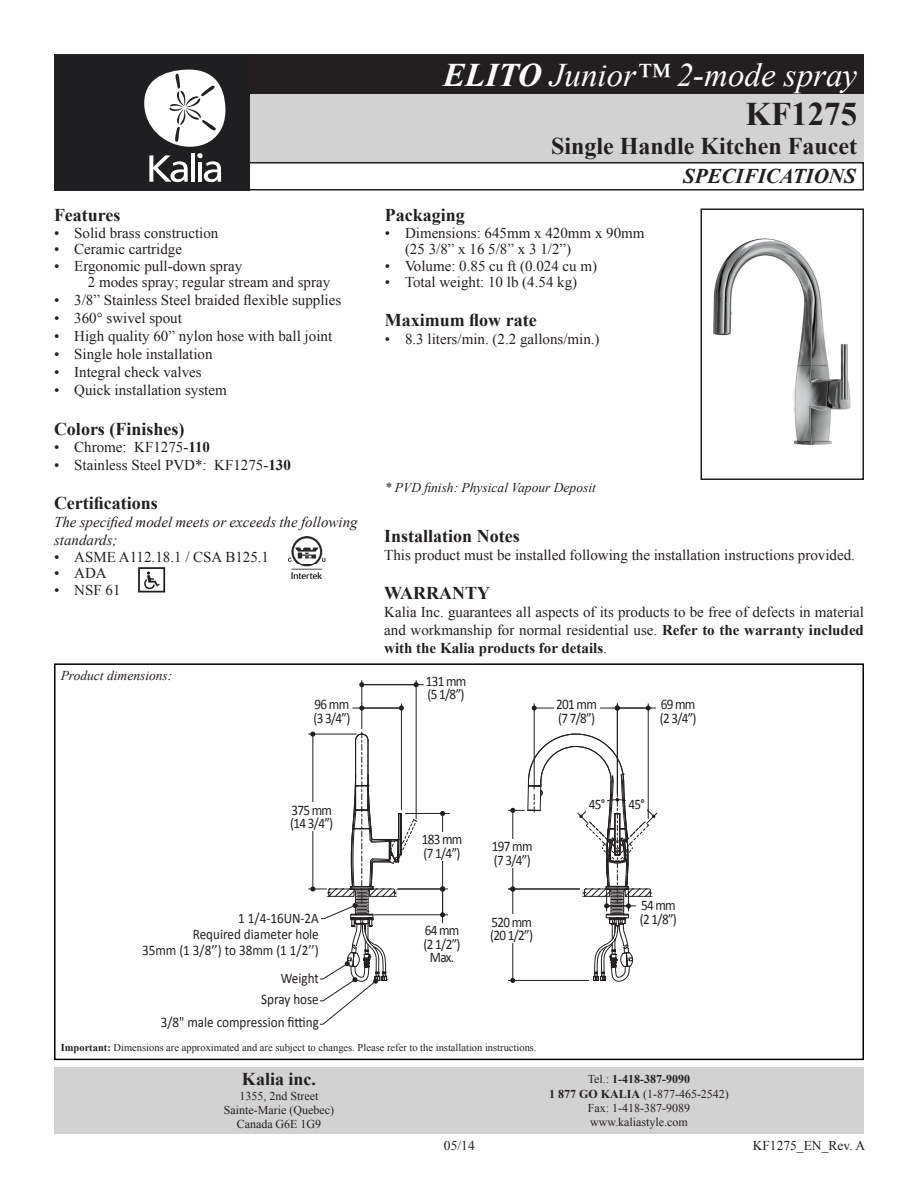
<style>
.page{position:relative;width:918px;height:1188px;background:#fff}
.page>*{position:absolute;margin:0;border:0;box-sizing:border-box;transform-origin:0 0}
.t1{font:italic 33px/39.3px "Times New Roman";color:#fff;text-align:right}
.t2{font:700 24px "Times New Roman";color:#231f20}
.t3{font:italic 700 21px "Times New Roman";color:#231f20}
.Spec-Description_Tit{font:700 18px "Times New Roman";color:#231f20}
.Spec-Description__FR{font:15px "Times New Roman";color:#231f20}
.Spec-Description_nor{font:15px/18px "Times New Roman";color:#231f20;text-align:justify}
.Spec-Description_nor-2{font:italic 15px/18px "Times New Roman";color:#231f20}
.t4{font:14.55px/13.5px "Calibri";letter-spacing:-.005em;color:#231f20;scale:.9 1}
.Spec-Description_Tit-2{font:italic 13.5px "Times New Roman";color:#231f20}
.date-file{font:13.5px "Times New Roman";color:#231f20}
.Spec-Description_nor-3{font:italic 13.5px "Times New Roman";color:#231f20}
.t5{font:12px/14.4px "Times New Roman";color:#231f20;text-align:center}
.Spec-Description_nor-4{font:10.5px "Times New Roman";color:#231f20}
.s1{font-weight:700}
.s2{font-weight:700;font-style:normal;color:#231f20}
</style>
<div class="page">
<div style="left:240px;top:54px;width:624px;height:40px;background:#231f20"></div>
<div style="left:240px;top:94px;width:624px;height:68px;background:#d2d2d2"></div>
<div style="left:54px;top:1067px;width:810px;height:67px;background:#d2d2d2"></div>
<div style="left:240px;top:162px;width:624px;height:28px;border:2px solid #231f20"></div>
<svg style="left:54px;top:54px;width:195px;height:136px"></svg>
<svg style="left:138px;top:567px;width:27px;height:25px"></svg>
<hr style="left:405px;top:813px;width:44px;height:1px;background:#231f20">
<hr style="left:442px;top:813px;width:1px;height:76px;background:#231f20">
<svg style="left:440px;top:811px;width:5px;height:5px"></svg>
<hr style="left:398px;top:889px;width:50px;height:1px;background:#231f20">
<div style="left:419px;top:832px;width:47px;height:29px;background:#fff"></div>
<svg style="left:440px;top:886px;width:5px;height:31px"></svg>
<hr style="left:374px;top:915px;width:74px;height:1px;background:#231f20">
<hr style="left:442px;top:889px;width:1px;height:34px;background:#231f20">
<hr style="left:534px;top:708px;width:83px;height:1px;background:#231f20">
<svg style="left:532px;top:705px;width:5px;height:6px"></svg>
<hr style="left:534px;top:704px;width:1px;height:85px;background:#231f20">
<div style="left:554px;top:697px;width:46px;height:28px;background:#fff"></div>
<hr style="left:648px;top:704px;width:1px;height:115px;background:#231f20">
<svg style="left:615px;top:705px;width:5px;height:6px"></svg>
<svg style="left:646px;top:705px;width:5px;height:6px"></svg>
<hr style="left:617px;top:704px;width:1px;height:90px;background:#231f20">
<hr style="left:617px;top:708px;width:39px;height:1px;background:#231f20">
<svg style="left:509px;top:732px;width:149px;height:251px"></svg>
<hr style="left:362px;top:684px;width:62px;height:1px;background:#231f20">
<svg style="left:309px;top:680px;width:110px;height:345px"></svg>
<div style="left:54px;top:663px;width:810px;height:397px;border:2px solid #000"></div>
<img style="left:713px;top:238px;width:138px;height:207px">
<div style="left:700px;top:208px;width:164px;height:272px;border:2px solid #231f20"></div>
<img style="left:288px;top:537px;width:38px;height:42px">
<h1 class="t1" style="left:443px;top:54px;width:415px"><span class="s1">ELITO</span> Junior™ 2-mode spray<br><span class="s2">KF1275</span></h1>
<h2 class="t2" style="left:551px;top:129px;width:308px">Single Handle Kitchen Faucet</h2>
<p class="Spec-Description_Tit" style="left:54px;top:203px;width:68px">Features</p>
<p class="Spec-Description__FR" style="left:54px;top:223px;width:166px">• Solid brass construction</p>
<p class="Spec-Description__FR" style="left:54px;top:239px;width:130px">• Ceramic cartridge</p>
<p class="Spec-Description__FR" style="left:54px;top:256px;width:190px">• Ergonomic pull-down spray</p>
<p class="Spec-Description__FR" style="left:88px;top:272px;width:244px">2 modes spray; regular stream and spray</p>
<p class="Spec-Description__FR" style="left:54px;top:290px;width:289px">• 3/8” Stainless Steel braided flexible supplies</p>
<p class="Spec-Description__FR" style="left:54px;top:308px;width:129px">• 360° swivel spout</p>
<p class="Spec-Description__FR" style="left:54px;top:326px;width:280px">• High quality 60” nylon hose with ball joint</p>
<p class="Spec-Description__FR" style="left:54px;top:344px;width:160px">• Single hole installation</p>
<p class="Spec-Description__FR" style="left:54px;top:362px;width:149px">• Integral check valves</p>
<p class="Spec-Description__FR" style="left:54px;top:380px;width:174px">• Quick installation system</p>
<p class="Spec-Description_Tit" style="left:54px;top:417px;width:132px">Colors (Finishes)</p>
<p class="Spec-Description__FR" style="left:54px;top:436px;width:158px">• Chrome: KF1275-<span class="s1">110</span></p>
<p class="Spec-Description__FR" style="left:54px;top:454px;width:238px">• Stainless Steel PVD*: KF1275-<span class="s1">130</span></p>
<p class="Spec-Description_Tit" style="left:54px;top:491px;width:105px">Certifications</p>
<p class="Spec-Description_nor-2" style="left:54px;top:513px;width:305px">The specified model meets or exceeds the following standards;</p>
<p class="Spec-Description__FR" style="left:54px;top:547px;width:217px">• ASME A112.18.1 / CSA B125.1</p>
<p class="Spec-Description__FR" style="left:54px;top:563px;width:54px">• ADA</p>
<p class="Spec-Description__FR" style="left:54px;top:580px;width:68px">• NSF 61</p>
<p class="Spec-Description_nor-3" style="left:61px;top:666px;width:113px">Product dimensions:</p>
<p class="t4" style="left:314px;top:698px;width:42px">96 mm (3 3/4”)</p>
<p class="Spec-Description_Tit" style="left:385px;top:203px;width:82px">Packaging</p>
<p class="Spec-Description__FR" style="left:385px;top:223px;width:261px">• Dimensions: 645mm x 420mm x 90mm</p>
<p class="Spec-Description__FR" style="left:405px;top:239px;width:168px">(25 3/8” x 16 5/8” x 3 1/2”)</p>
<p class="Spec-Description__FR" style="left:385px;top:256px;width:214px">• Volume: 0.85 cu ft (0.024 cu m)</p>
<p class="Spec-Description__FR" style="left:385px;top:272px;width:194px">• Total weight: 10 lb (4.54 kg)</p>
<p class="Spec-Description_Tit" style="left:385px;top:307px;width:153px">Maximum flow rate</p>
<p class="Spec-Description__FR" style="left:385px;top:328px;width:216px">• 8.3 liters/min. (2.2 gallons/min.)</p>
<h3 class="t3" style="left:683px;top:162px;width:174px">SPECIFICATIONS</h3>
<p class="Spec-Description_Tit-2" style="left:385px;top:478px;width:213px">* PVD finish: Physical Vapour Deposit</p>
<p class="Spec-Description_Tit" style="left:384px;top:523px;width:137px">Installation Notes</p>
<p class="Spec-Description_nor" style="left:384px;top:545px;width:472px">This product must be installed following the installation instructions provided.</p>
<p class="Spec-Description_Tit" style="left:384px;top:581px;width:107px">WARRANTY</p>
<p class="Spec-Description_nor" style="left:384px;top:603px;width:481px">Kalia Inc. guarantees all aspects of its products to be free of defects in material and workmanship for normal residential use. <span class="s1">Refer to the warranty included with the Kalia products for details</span>.</p>
<p class="t4" style="left:426px;top:674px;width:47px">131 mm (5 1/8”)</p>
<p class="t4" style="left:556px;top:698px;width:47px">201 mm (7 7/8”)</p>
<p class="t4" style="left:660px;top:698px;width:42px">69 mm (2 3/4”)</p>
<p class="t4" style="left:290px;top:803px;width:49px">375 mm (14 3/4”)</p>
<p class="t4" style="left:142px;top:911px;width:198px;line-height:15.8px;text-align:right">1 1/4-16UN-2A<br>Required diameter hole<br>35mm (1 3/8’’) to 38mm (1 1/2’’)</p>
<p class="t4" style="left:261px;top:967px;width:66px;line-height:21.3px;text-align:right">Weight<br>Spray hose</p>
<p class="t4" style="left:161px;top:1016px;width:177px">3/8" male compression fitting</p>
<p class="t4" style="left:422px;top:833px;width:47px">183 mm (7 1/4”)</p>
<p class="t4" style="left:424px;top:924px;width:42px;text-align:center">64 mm (2 1/2”)<br>Max.</p>
<p class="t4" style="left:492px;top:840px;width:47px">197 mm (7 3/4”)</p>
<p class="t4" style="left:490px;top:915px;width:49px">520 mm (20 1/2”)</p>
<p class="t4" style="left:589px;top:797px;width:20px">45°</p>
<p class="t4" style="left:628px;top:797px;width:20px">45°</p>
<p class="t4" style="left:640px;top:899px;width:42px">54 mm (2 1/8”)</p>
<p class="Spec-Description_nor-4" style="left:61px;top:1041px;width:477px"><span class="s1">Important:</span> Dimensions are approximated and are subject to changes. Please refer to the installation instructions.</p>
<p class="Spec-Description_Tit" style="left:242px;top:1067px;width:76px">Kalia inc.</p>
<p class="t5" style="left:224px;top:1088px;width:112px">1355, 2nd Street<br>Sainte-Marie (Quebec)<br>Canada G6E 1G9</p>
<p class="t5" style="left:549px;top:1072px;width:181px">Tel.: <span class="s1">1-418-387-9090<br>1 877 GO KALIA</span> (1-877-465-2542)<br>Fax: 1-418-387-9089 www.kaliastyle.com</p>
<p class="date-file" style="left:444px;top:1137px;width:32px">05/14</p>
<p class="date-file" style="left:753px;top:1137px;width:114px">KF1275_EN_Rev. A</p>
</div>
